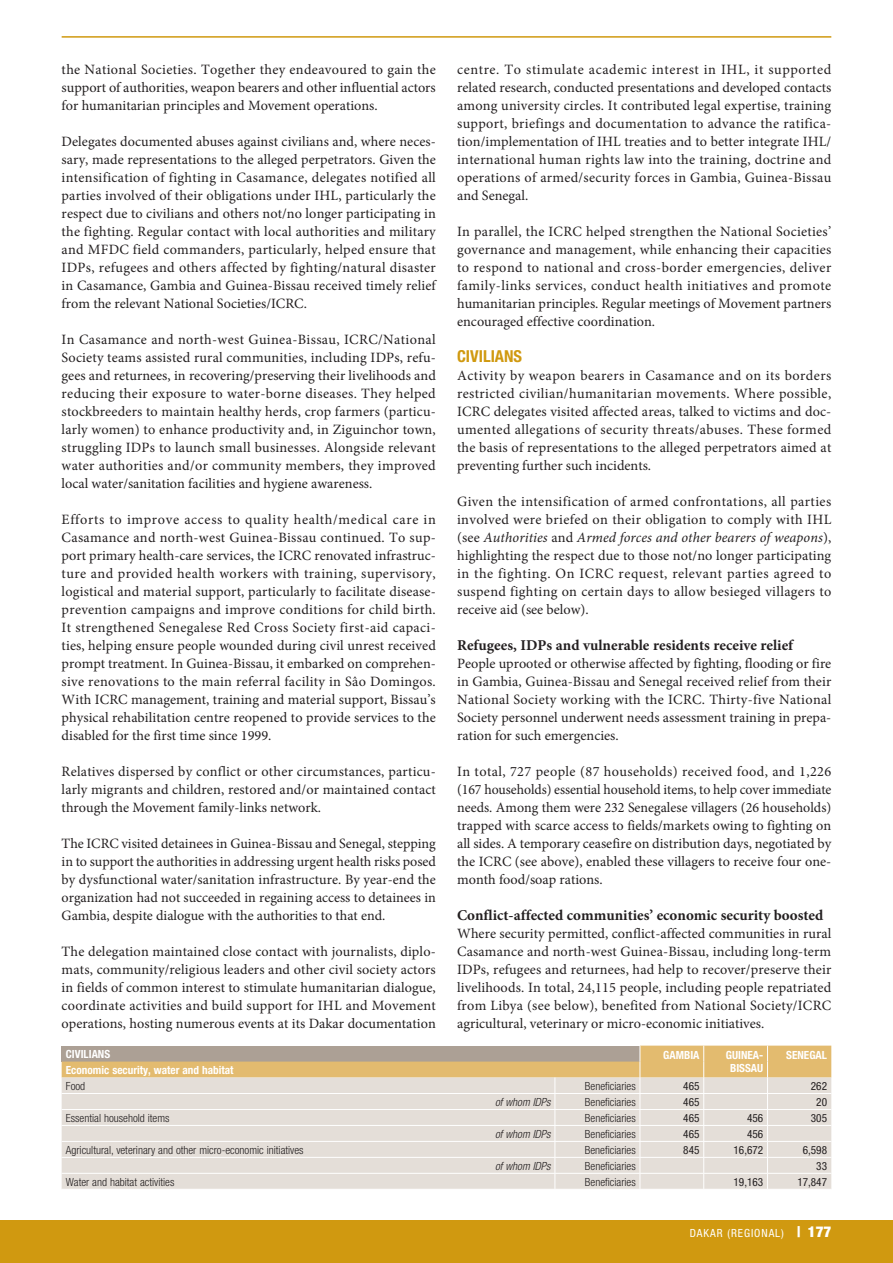
<style>
.page{position:relative;width:893px;height:1263px;background:#fff}
.page>*{position:absolute;margin:0;border:0;box-sizing:border-box;transform-origin:0 0}
.t1{font:700 condensed 16.5px "Helvetica Neue";color:#d09910}
.t2{font:700 15px "Minion Pro";color:#231f20}
.t3{font:14.25px/18px "Minion Pro";color:#231f20;text-align:justify}
.t4{font:300 condensed 11.25px "Helvetica Neue";color:#231f20}
.t5{font:700 condensed 11.25px/13.5px "Helvetica Neue";color:#fff;text-align:center}
.t6{font:condensed 11.25px "Helvetica Neue";color:#231f20}
.t7{font:italic 300 condensed 11.25px "Helvetica Neue";color:#231f20}
.t8{font:condensed 11.25px "Helvetica Neue";letter-spacing:.085em;color:#fff}
.s1{font-style:italic}
.s2{font-weight:900;font-size:15px}
</style>
<div class="page">
<div style="left:0;top:1220px;width:893px;height:43px;background:#d09910"></div>
<hr style="left:62px;top:36px;width:769px;height:2px;background:#d09910">
<svg style="left:62px;top:1046px;width:769px;height:143px;background:#e0d5c6"></svg>
<p class="t3" style="left:62px;top:61px;width:376px">the National Societies. Together they endeavoured to gain the support of authorities, weapon bearers and other influential actors for humanitarian principles and Movement operations.</p>
<p class="t3" style="left:62px;top:133px;width:376px">Delegates documented abuses against civilians and, where neces&shy;sary, made representations to the alleged perpetrators. Given the intensification of fighting in Casamance, delegates notified all parties involved of their obligations under IHL, particularly the respect due to civilians and others not/no longer participating in the fighting. Regular contact with local authorities and military and MFDC field commanders, particularly, helped ensure that IDPs, refugees and others affected by fighting/natural disaster in Casamance, Gambia and Guinea-Bissau received timely relief from the relevant National Societies/ICRC.</p>
<p class="t3" style="left:62px;top:331px;width:376px">In Casamance and north-west Guinea-Bissau, ICRC/National Society teams assisted rural communities, including IDPs, refu&shy;gees and returnees, in recovering/preserving their livelihoods and reducing their exposure to water-borne diseases. They helped stockbreeders to maintain healthy herds, crop farmers (particu&shy;larly women) to enhance productivity and, in Ziguinchor town, struggling IDPs to launch small businesses. Alongside relevant water authorities and/or community members, they improved local water/sanitation facilities and hygiene awareness.</p>
<p class="t3" style="left:62px;top:511px;width:376px">Efforts to improve access to quality health/medical care in Casamance and north-west Guinea-Bissau continued. To sup&shy;port primary health-care services, the ICRC renovated infrastruc&shy;ture and provided health workers with training, supervisory, logistical and material support, particularly to facilitate disease&shy;prevention campaigns and improve conditions for child birth.<br>It strengthened Senegalese Red Cross Society first-aid capaci&shy;ties, helping ensure people wounded during civil unrest received prompt treatment. In Guinea-Bissau, it embarked on comprehen&shy;sive renovations to the main referral facility in Sâo Domingos.<br>With ICRC management, training and material support, Bissau’s physical rehabilitation centre reopened to provide services to the disabled for the first time since 1999.</p>
<p class="t3" style="left:62px;top:763px;width:376px">Relatives dispersed by conflict or other circumstances, particu&shy;larly migrants and children, restored and/or maintained contact through the Movement family-links network.</p>
<p class="t3" style="left:62px;top:835px;width:376px">The ICRC visited detainees in Guinea-Bissau and Senegal, stepping in to support the authorities in addressing urgent health risks posed by dysfunctional water/sanitation infrastructure. By year-end the organization had not succeeded in regaining access to detainees in Gambia, despite dialogue with the authorities to that end.</p>
<p class="t3" style="left:62px;top:943px;width:376px">The delegation maintained close contact with journalists, diplo&shy;mats, community/religious leaders and other civil society actors in fields of common interest to stimulate humanitarian dialogue, coordinate activities and build support for IHL and Movement operations, hosting numerous events at its Dakar documentation</p>
<p class="t3" style="left:457px;top:61px;width:376px">centre. To stimulate academic interest in IHL, it supported related research, conducted presentations and developed contacts among university circles. It contributed legal expertise, training support, briefings and documentation to advance the ratifica&shy;tion/implementation of IHL treaties and to better integrate IHL/ international human rights law into the training, doctrine and operations of armed/security forces in Gambia, Guinea-Bissau and Senegal.</p>
<p class="t3" style="left:457px;top:223px;width:376px">In parallel, the ICRC helped strengthen the National Societies’ governance and management, while enhancing their capacities to respond to national and cross-border emergencies, deliver family-links services, conduct health initiatives and promote humanitarian principles. Regular meetings of Movement partners encouraged effective coordination.</p>
<p class="t1" style="left:457px;top:350px;width:67px">CIVILIANS</p>
<p class="t3" style="left:457px;top:367px;width:376px">Activity by weapon bearers in Casamance and on its borders restricted civilian/humanitarian movements. Where possible, ICRC delegates visited affected areas, talked to victims and doc&shy;umented allegations of security threats/abuses. These formed the basis of representations to the alleged perpetrators aimed at preventing further such incidents.</p>
<p class="t3" style="left:457px;top:493px;width:376px">Given the intensification of armed confrontations, all parties involved were briefed on their obligation to comply with IHL (see <span class="s1">Authorities</span> and <span class="s1">Armed forces and other bearers of weapons</span>), highlighting the respect due to those not/no longer participating in the fighting. On ICRC request, relevant parties agreed to suspend fighting on certain days to allow besieged villagers to receive aid (see below).</p>
<p class="t2" style="left:457px;top:639px;width:338px">Refugees, IDPs and vulnerable residents receive relief</p>
<p class="t3" style="left:457px;top:655px;width:376px">People uprooted or otherwise affected by fighting, flooding or fire in Gambia, Guinea-Bissau and Senegal received relief from their National Society working with the ICRC. Thirty-five National Society personnel underwent needs assessment training in prepa&shy;ration for such emergencies.</p>
<p class="t3" style="left:457px;top:763px;width:376px">In total, 727 people (87 households) received food, and 1,226 (167 households) essential household items, to help cover immediate needs. Among them were 232 Senegalese villagers (26 households) trapped with scarce access to fields/markets owing to fighting on all sides. A temporary ceasefire on distribution days, negotiated by the ICRC (see above), enabled these villagers to receive four one&shy;month food/soap rations.</p>
<p class="t2" style="left:457px;top:909px;width:368px">Conflict-affected communities’ economic security boosted</p>
<p class="t3" style="left:457px;top:925px;width:376px">Where security permitted, conflict-affected communities in rural Casamance and north-west Guinea-Bissau, including long-term IDPs, refugees and returnees, had help to recover/preserve their livelihoods. In total, 24,115 people, including people repatriated from Libya (see below), benefited from National Society/ICRC agricultural, veterinary or micro-economic initiatives.</p>
<p class="t5" style="left:66px;top:1048px;width:46px">CIVILIANS</p>
<p class="t5" style="left:663px;top:1049px;width:38px">GAMBIA</p>
<p class="t5" style="left:726px;top:1049px;width:39px">GUINEA-<br>BISSAU</p>
<p class="t5" style="left:786px;top:1049px;width:42px">SENEGAL</p>
<p class="t5" style="left:66px;top:1064px;width:169px">Economic security, water and habitat</p>
<p class="t4" style="left:66px;top:1082px;width:21px">Food</p>
<p class="t4" style="left:585px;top:1082px;width:52px">Beneficiaries</p>
<p class="t6" style="left:683px;top:1082px;width:18px">465</p>
<p class="t6" style="left:811px;top:1082px;width:18px">262</p>
<p class="t7" style="left:495px;top:1098px;width:57px">of whom IDPs</p>
<p class="t4" style="left:585px;top:1098px;width:52px">Beneficiaries</p>
<p class="t6" style="left:683px;top:1098px;width:18px">465</p>
<p class="t6" style="left:816px;top:1098px;width:12px">20</p>
<p class="t4" style="left:66px;top:1114px;width:105px">Essential household items</p>
<p class="t4" style="left:585px;top:1114px;width:52px">Beneficiaries</p>
<p class="t6" style="left:683px;top:1114px;width:18px">465</p>
<p class="t6" style="left:747px;top:1114px;width:18px">456</p>
<p class="t6" style="left:811px;top:1114px;width:18px">305</p>
<p class="t7" style="left:495px;top:1130px;width:57px">of whom IDPs</p>
<p class="t4" style="left:585px;top:1130px;width:52px">Beneficiaries</p>
<p class="t6" style="left:683px;top:1130px;width:18px">465</p>
<p class="t6" style="left:747px;top:1130px;width:18px">456</p>
<p class="t4" style="left:66px;top:1146px;width:239px">Agricultural, veterinary and other micro-economic initiatives</p>
<p class="t4" style="left:585px;top:1146px;width:52px">Beneficiaries</p>
<p class="t6" style="left:683px;top:1146px;width:18px">845</p>
<p class="t6" style="left:734px;top:1146px;width:31px">16,672</p>
<p class="t6" style="left:803px;top:1146px;width:26px">6,598</p>
<p class="t7" style="left:495px;top:1162px;width:57px">of whom IDPs</p>
<p class="t4" style="left:585px;top:1162px;width:52px">Beneficiaries</p>
<p class="t6" style="left:816px;top:1162px;width:12px">33</p>
<p class="t4" style="left:66px;top:1178px;width:110px">Water and habitat activities</p>
<p class="t4" style="left:585px;top:1178px;width:52px">Beneficiaries</p>
<p class="t6" style="left:734px;top:1178px;width:31px">19,163</p>
<p class="t6" style="left:797px;top:1178px;width:31px">17,847</p>
<p class="t8" style="left:690px;top:1229px;width:143px">DAKAR (REGIONAL) <span class="s2">| 177</span></p>
</div>
